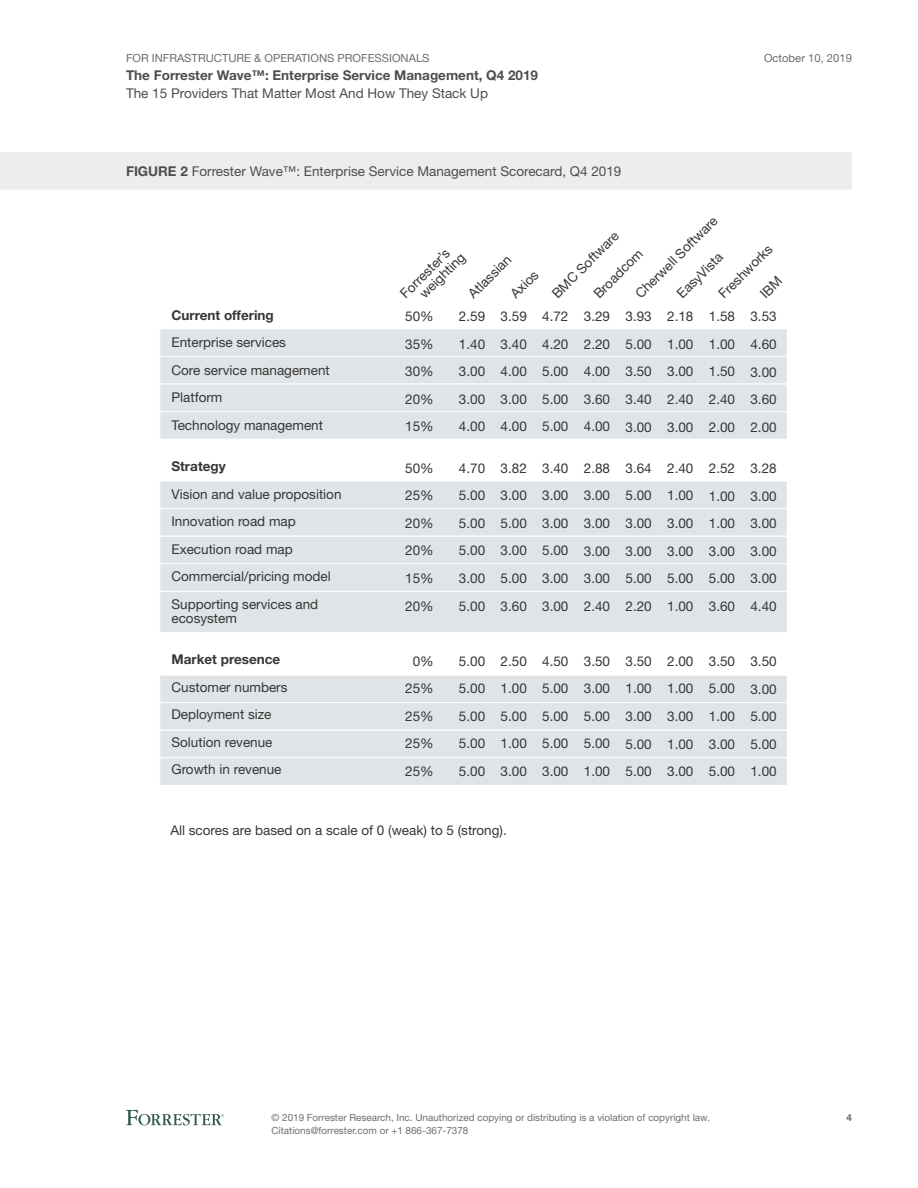
<style>
.page{position:relative;width:918px;height:1188px;background:#fff}
.page>*{position:absolute;margin:0;border:0;box-sizing:border-box;transform-origin:0 0}
.t1{font:13.5px/27.6px "Helvetica Neue LT Std";color:#363636;text-align:justify}
.t2{font:13.5px "Helvetica Neue LT Std";color:#4e4e50}
.t3{font:700 13.5px "Helvetica Neue LT Std";color:#4e4e50}
.t4{font:700 13.5px "Helvetica Neue LT Std";color:#363636}
.t5{font:11.25px "Helvetica Neue LT Std";color:#6d6e70}
.t6{font:9.9px/12.8px "Helvetica Neue LT Std";color:#6d6e70}
.t7{font:700 9.9px "Helvetica Neue LT Std";color:#6d6e70}
.s1{font-weight:700}
</style>
<div class="page">
<svg style="left:126px;top:1110px;width:98px;height:15px"></svg>
<div style="left:0;top:152px;width:852px;height:38px;background:#ecedee"></div>
<div style="left:159px;top:329px;width:629px;height:28px;background:#e0e4e7;border:1px solid #fff"></div>
<div style="left:159px;top:356px;width:629px;height:28px;background:#e0e4e7;border:1px solid #fff"></div>
<div style="left:159px;top:411px;width:629px;height:29px;background:#e0e4e7;border:1px solid #fff"></div>
<div style="left:159px;top:384px;width:629px;height:28px;background:#e0e4e7;border:1px solid #fff"></div>
<div style="left:159px;top:481px;width:629px;height:28px;background:#e0e4e7;border:1px solid #fff"></div>
<div style="left:159px;top:508px;width:629px;height:29px;background:#e0e4e7;border:1px solid #fff"></div>
<div style="left:159px;top:536px;width:629px;height:28px;background:#e0e4e7;border:1px solid #fff"></div>
<div style="left:159px;top:563px;width:629px;height:29px;background:#e0e4e7;border:1px solid #fff"></div>
<div style="left:159px;top:591px;width:629px;height:42px;background:#e0e4e7;border:1px solid #fff"></div>
<div style="left:159px;top:675px;width:629px;height:28px;background:#e0e4e7;border:1px solid #fff"></div>
<div style="left:159px;top:702px;width:629px;height:29px;background:#e0e4e7;border:1px solid #fff"></div>
<div style="left:159px;top:730px;width:629px;height:28px;background:#e0e4e7;border:1px solid #fff"></div>
<div style="left:159px;top:757px;width:629px;height:29px;background:#e0e4e7;border:1px solid #fff"></div>
<p class="t5" style="left:126px;top:51px;width:305px">FOR INFRASTRUCTURE &amp; OPERATIONS PROFESSIONALS</p>
<p class="t3" style="left:126px;top:67px;width:414px">The Forrester Wave™: Enterprise Service Management, Q4 2019</p>
<p class="t2" style="left:126px;top:85px;width:364px">The 15 Providers That Matter Most And How They Stack Up</p>
<p class="t2" style="left:126px;top:163px;width:497px"><span class="s1">FIGURE 2</span> Forrester Wave™: Enterprise Service Management Scorecard, Q4 2019</p>
<p class="t5" style="left:764px;top:51px;width:89px">October 10, 2019</p>
<p class="t4" style="left:171px;top:306px;width:104px">Current offering</p>
<p class="t1" style="left:171px;top:328px;width:160px;text-align:left">Enterprise services<br>Core service management<br>Platform<br>Technology management</p>
<p class="t4" style="left:171px;top:458px;width:56px">Strategy</p>
<p class="t1" style="left:171px;top:480px;width:172px;text-align:left">Vision and value proposition<br>Innovation road map<br>Execution road map<br>Commercial/pricing model<br>Supporting services and</p>
<p class="t1" style="left:171px;top:604px;width:67px">ecosystem</p>
<p class="t4" style="left:171px;top:651px;width:110px">Market presence</p>
<p class="t1" style="left:171px;top:673px;width:118px;text-align:left">Customer numbers<br>Deployment size<br>Solution revenue<br>Growth in revenue</p>
<p class="t1" style="left:628px;top:286px;width:111px;rotate:-45deg">Cherwell Software</p>
<p class="t1" style="left:544px;top:286px;width:90px;rotate:-45deg">BMC Software</p>
<p class="t1" style="left:711px;top:286px;width:71px;rotate:-45deg">Freshworks</p>
<p class="t1" style="left:407px;top:281px;width:60px;line-height:13.5px;text-indent:-14px;rotate:-45deg">Forrester’s weighting</p>
<p class="t1" style="left:405px;top:302px;width:30px">50% 35% 30% 20% 15%</p>
<p class="t1" style="left:405px;top:454px;width:30px">50% 25% 20% 20% 15% 20%</p>
<p class="t1" style="left:586px;top:286px;width:65px;rotate:-45deg">Broadcom</p>
<p class="t1" style="left:669px;top:286px;width:60px;rotate:-45deg">EasyVista</p>
<p class="t1" style="left:461px;top:286px;width:56px;rotate:-45deg">Atlassian</p>
<p class="t1" style="left:503px;top:286px;width:35px;rotate:-45deg">Axios</p>
<p class="t1" style="left:459px;top:302px;width:28px">2.59<br>1.40<br>3.00<br>3.00<br>4.00</p>
<p class="t1" style="left:459px;top:454px;width:28px">4.70<br>5.00<br>5.00<br>5.00<br>3.00<br>5.00</p>
<p class="t1" style="left:501px;top:302px;width:28px">3.59<br>3.40<br>4.00<br>3.00<br>4.00</p>
<p class="t1" style="left:501px;top:454px;width:28px">3.82<br>3.00<br>5.00<br>3.00<br>5.00<br>3.60</p>
<p class="t1" style="left:542px;top:302px;width:28px">4.72<br>4.20<br>5.00<br>5.00<br>5.00</p>
<p class="t1" style="left:542px;top:454px;width:28px">3.40<br>3.00<br>3.00<br>5.00<br>3.00<br>3.00</p>
<p class="t1" style="left:584px;top:302px;width:28px">3.29<br>2.20<br>4.00<br>3.60<br>4.00</p>
<p class="t1" style="left:584px;top:454px;width:28px">2.88<br>3.00<br>3.00<br>3.00<br>3.00<br>2.40</p>
<p class="t1" style="left:626px;top:302px;width:28px">3.93<br>5.00<br>3.50<br>3.40<br>3.00</p>
<p class="t1" style="left:626px;top:454px;width:28px">3.64<br>5.00<br>3.00<br>3.00<br>5.00<br>2.20</p>
<p class="t1" style="left:667px;top:303px;width:28px">2.18<br>1.00<br>3.00<br>2.40<br>3.00</p>
<p class="t1" style="left:667px;top:454px;width:28px">2.40<br>1.00<br>3.00<br>3.00<br>5.00<br>1.00</p>
<p class="t1" style="left:709px;top:303px;width:28px">1.58<br>1.00<br>1.50<br>2.40<br>2.00</p>
<p class="t1" style="left:709px;top:454px;width:28px">2.52<br>1.00<br>1.00<br>3.00<br>5.00<br>3.60</p>
<p class="t1" style="left:750px;top:303px;width:28px">3.53<br>4.60<br>3.00<br>3.60<br>2.00</p>
<p class="t1" style="left:750px;top:454px;width:28px">3.28<br>3.00<br>3.00<br>3.00<br>3.00<br>4.40</p>
<p class="t1" style="left:405px;top:647px;width:30px;text-align:center">0%<br>25%<br>25%<br>25%<br>25%</p>
<p class="t1" style="left:459px;top:647px;width:28px">5.00<br>5.00<br>5.00<br>5.00<br>5.00</p>
<p class="t1" style="left:501px;top:647px;width:28px">2.50<br>1.00<br>5.00<br>1.00<br>3.00</p>
<p class="t1" style="left:542px;top:647px;width:28px">4.50<br>5.00<br>5.00<br>5.00<br>3.00</p>
<p class="t1" style="left:584px;top:647px;width:28px">3.50<br>3.00<br>5.00<br>5.00<br>1.00</p>
<p class="t1" style="left:626px;top:647px;width:28px">3.50<br>1.00<br>3.00<br>5.00<br>5.00</p>
<p class="t1" style="left:667px;top:647px;width:28px">2.00<br>1.00<br>3.00<br>1.00<br>3.00</p>
<p class="t1" style="left:709px;top:647px;width:28px">3.50<br>5.00<br>1.00<br>3.00<br>5.00</p>
<p class="t1" style="left:750px;top:647px;width:28px">3.50<br>3.00<br>5.00<br>5.00<br>1.00</p>
<p class="t1" style="left:170px;top:816px;width:338px">All scores are based on a scale of 0 (weak) to 5 (strong).</p>
<p class="t6" style="left:272px;top:1111px;width:440px">© 2019 Forrester Research, Inc. Unauthorized copying or distributing is a violation of copyright law.<br>Citations@forrester.com or +1 866-367-7378</p>
<p class="t7" style="left:846px;top:1112px;width:7px">4</p>
</div>
